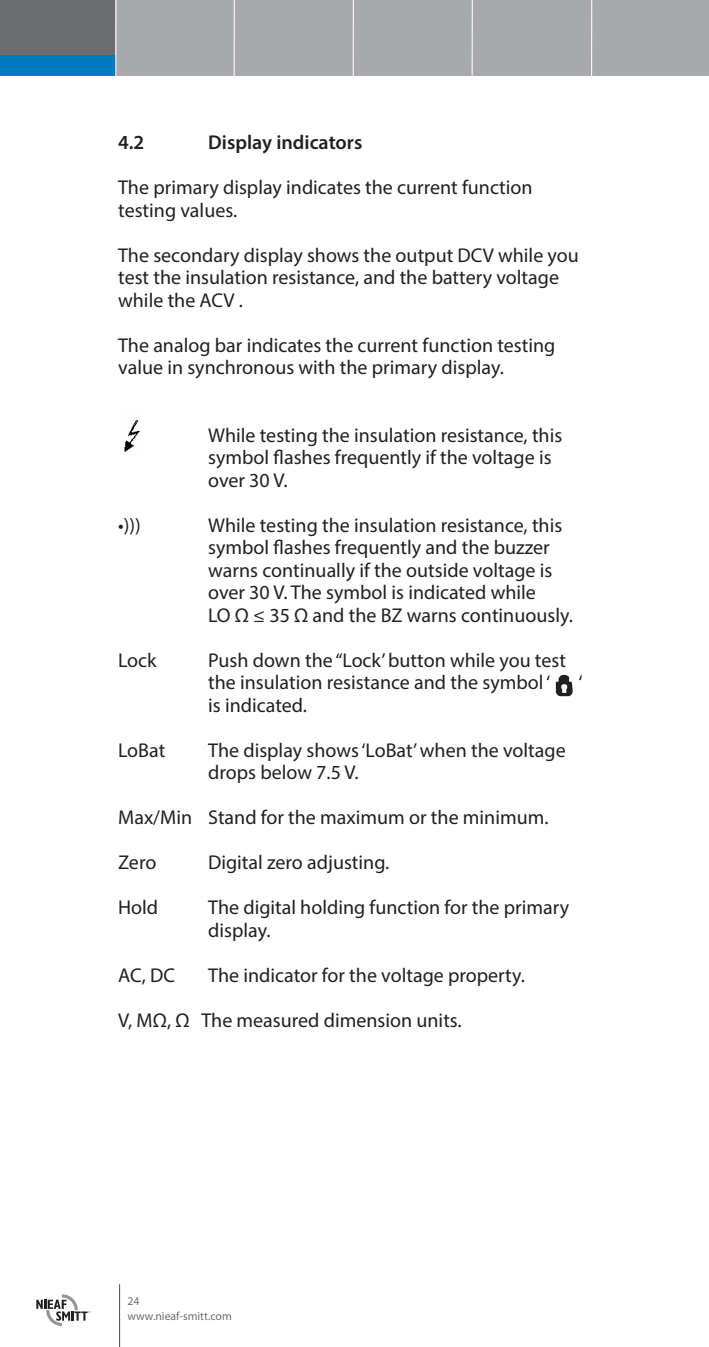
<style>
.page{position:relative;width:709px;height:1347px;background:#fff}
.page>*{position:absolute;margin:0;border:0;box-sizing:border-box;transform-origin:0 0}
.Subtitel{font:20px/22.5px "Myriad Pro";color:#231f20}
.Subtitel-2{font:600 20px "Myriad Pro";color:#231f20}
.t1{font:11.75px/15px "Myriad Pro";color:#6c6d70}
</style>
<div class="page">
<div style="left:0;top:0;width:709px;height:76px;background:#a8a9ad"></div>
<div style="left:0;top:0;width:115px;height:67px;background:#6c6d70"></div>
<div style="left:0;top:55px;width:116px;height:20px;background:#0079c2"></div>
<hr style="left:115px;top:0;width:1px;height:77px;background:#fff">
<hr style="left:234px;top:0;width:1px;height:76px;background:#fff">
<hr style="left:353px;top:0;width:1px;height:77px;background:#fff">
<hr style="left:471px;top:0;width:2px;height:76px;background:#fff">
<hr style="left:591px;top:0;width:1px;height:76px;background:#fff">
<hr style="left:119px;top:1284px;width:1px;height:62px;background:#524a47">
<svg style="left:36px;top:1294px;width:54px;height:32px"></svg>
<img style="left:124px;top:420px;width:16px;height:33px">
<svg style="left:556px;top:675px;width:16px;height:21px"></svg>
<p class="Subtitel-2" style="left:118px;top:129px;width:28px">4.2</p>
<p class="Subtitel-2" style="left:208px;top:129px;width:156px">Display indicators</p>
<p class="Subtitel" style="left:118px;top:176px;width:416px">The primary display indicates the current function testing values.</p>
<p class="Subtitel" style="left:118px;top:243px;width:462px">The secondary display shows the output DCV while you test the insulation resistance, and the battery voltage while the ACV .</p>
<p class="Subtitel" style="left:118px;top:333px;width:439px">The analog bar indicates the current function testing value in synchronous with the primary display.</p>
<p class="Subtitel" style="left:208px;top:423px;width:355px">While testing the insulation resistance, this symbol flashes frequently if the voltage is over 30 V.</p>
<p class="Subtitel" style="left:118px;top:513px;width:24px">•)))</p>
<p class="Subtitel" style="left:208px;top:513px;width:366px">While testing the insulation resistance, this symbol flashes frequently and the buzzer warns continually if the outside voltage is over 30 V. The symbol is indicated while<br>LO Ω ≤ 35 Ω and the BZ warns continuously.</p>
<p class="Subtitel" style="left:118px;top:648px;width:40px">Lock</p>
<p class="Subtitel" style="left:208px;top:648px;width:359px">Push down the ‘‘Lock’ button while you test the insulation resistance and the symbol ‘</p>
<p class="Subtitel" style="left:578px;top:671px;width:6px">‘</p>
<p class="Subtitel" style="left:208px;top:693px;width:100px">is indicated.</p>
<p class="Subtitel" style="left:118px;top:738px;width:49px">LoBat</p>
<p class="Subtitel" style="left:208px;top:738px;width:359px">The display shows ‘LoBat’ when the voltage drops below 7.5 V.</p>
<p class="Subtitel" style="left:118px;top:806px;width:432px">Max/Min Stand for the maximum or the minimum.</p>
<p class="Subtitel" style="left:118px;top:851px;width:40px">Zero</p>
<p class="Subtitel" style="left:208px;top:851px;width:183px">Digital zero adjusting.</p>
<p class="Subtitel" style="left:118px;top:896px;width:42px">Hold</p>
<p class="Subtitel" style="left:208px;top:896px;width:362px">The digital holding function for the primary display.</p>
<p class="Subtitel" style="left:118px;top:963px;width:58px">AC, DC</p>
<p class="Subtitel" style="left:208px;top:963px;width:318px">The indicator for the voltage property.</p>
<p class="Subtitel" style="left:118px;top:1008px;width:345px">V, MΩ, Ω The measured dimension units.</p>
<p class="t1" style="left:127px;top:1293px;width:106px">24 www.nieaf-smitt.com</p>
</div>
